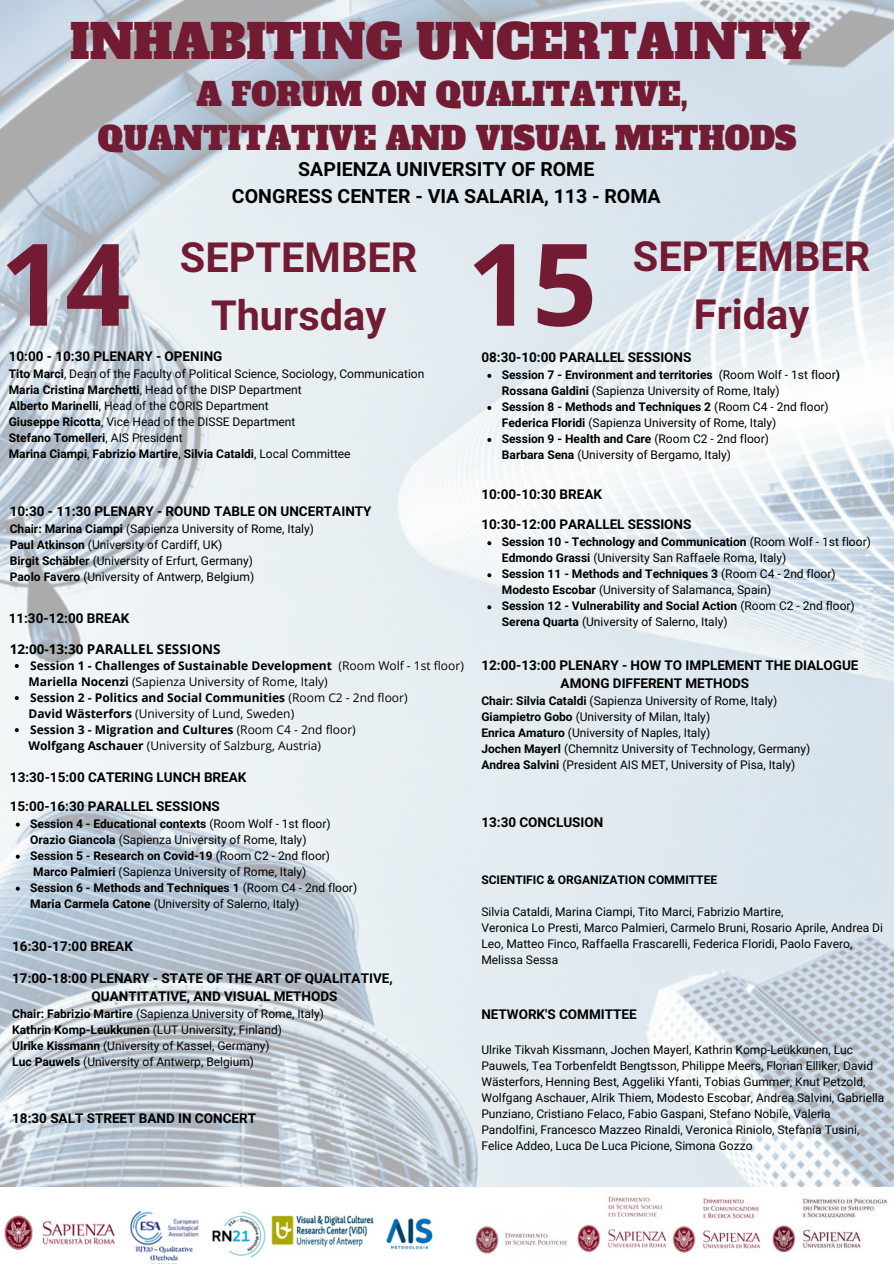
<style>
.page{position:relative;width:894px;height:1264px;background:#fff}
.page>*{position:absolute;margin:0;border:0;box-sizing:border-box;transform-origin:0 0}
.t1{font:700 114.15px "Open Sans";color:#721b33}
.t2{font:46.5px "Alfa Slab One";color:#721b33}
.t3{font:700 41.55px "Araboto";color:#721b33}
.t4{font:31.5px "Alfa Slab One";color:#721b33}
.t5{font:700 19.5px "Araboto";color:#000}
.t6{font:700 13.5px "Araboto";color:#000}
.t7{font:700 13.5px "Open Sans";color:#000}
.t8{font:12px/16px "Araboto";color:#000}
.t9{font:700 12px "Araboto";color:#000}
.t10{font:700 12px "Open Sans";color:#000}
.t11{font:12px "Open Sans";color:#000}
.s1{font-weight:700}
.s2{font-weight:400}
</style>
<div class="page">
<img style="left:0;top:0;width:893px;height:1187px">
<svg style="left:15px;top:664px;width:4px;height:4px"></svg>
<svg style="left:15px;top:696px;width:4px;height:4px"></svg>
<svg style="left:15px;top:728px;width:4px;height:4px"></svg>
<svg style="left:16px;top:822px;width:4px;height:4px"></svg>
<svg style="left:16px;top:854px;width:4px;height:4px"></svg>
<svg style="left:16px;top:886px;width:4px;height:4px"></svg>
<svg style="left:487px;top:374px;width:4px;height:4px"></svg>
<svg style="left:487px;top:406px;width:4px;height:4px"></svg>
<svg style="left:487px;top:438px;width:4px;height:4px"></svg>
<svg style="left:487px;top:541px;width:4px;height:4px"></svg>
<svg style="left:487px;top:573px;width:4px;height:4px"></svg>
<svg style="left:487px;top:605px;width:4px;height:4px"></svg>
<img style="left:475px;top:1196px;width:412px;height:58px">
<img style="left:4px;top:1210px;width:429px;height:51px">
<p class="t2" style="left:70px;top:11px;width:741px">INHABITING UNCERTAINTY</p>
<p class="t4" style="left:196px;top:73px;width:493px">A FORUM ON QUALITATIVE,</p>
<p class="t4" style="left:98px;top:117px;width:700px">QUANTITATIVE AND VISUAL METHODS</p>
<p class="t5" style="left:298px;top:157px;width:297px">SAPIENZA UNIVERSITY OF ROME</p>
<p class="t5" style="left:232px;top:184px;width:430px">CONGRESS CENTER - VIA SALARIA, 113 - ROMA</p>
<p class="t1" style="left:0;top:204px;width:132px">14</p>
<p class="t1" style="left:467px;top:204px;width:132px">15</p>
<p class="t6" style="left:9px;top:348px;width:215px">10:00 - 10:30 PLENARY - OPENING</p>
<p class="t8" style="left:9px;top:366px;width:417px"><span class="s1">Tito Marci</span>, Dean of the Faculty of Political Science, Sociology, Communication</p>
<p class="t8" style="left:9px;top:382px;width:294px"><span class="s1">Maria Cristina Marchetti</span>, Head of the DISP Department</p>
<p class="t8" style="left:9px;top:398px;width:261px"><span class="s1">Alberto Marinelli</span>, Head of the CORIS Department</p>
<p class="t8" style="left:9px;top:414px;width:288px"><span class="s1">Giuseppe Ricotta</span>, Vice Head of the DISSE Department</p>
<p class="t9" style="left:9px;top:431px;width:175px">Stefano Tomelleri<span class="s2">, AIS President</span></p>
<p class="t9" style="left:9px;top:447px;width:343px">Marina Ciampi<span class="s2">,</span> Fabrizio Martire<span class="s2">,</span> Silvia Cataldi<span class="s2">, Local Committee</span></p>
<p class="t3" style="left:632px;top:232px;width:239px">SEPTEMBER</p>
<p class="t3" style="left:693px;top:290px;width:117px">Friday</p>
<p class="t3" style="left:180px;top:233px;width:239px">SEPTEMBER</p>
<p class="t3" style="left:211px;top:291px;width:176px">Thursday</p>
<p class="t6" style="left:481px;top:349px;width:211px">08:30-10:00 PARALLEL SESSIONS</p>
<p class="t8" style="left:501px;top:383px;width:279px"><span class="s1">Rossana Galdini</span> (Sapienza University of Rome, Italy)</p>
<p class="t8" style="left:501px;top:415px;width:276px"><span class="s1">Federica Floridi</span> (Sapienza University of Rome, Italy)</p>
<p class="t8" style="left:501px;top:447px;width:230px"><span class="s1">Barbara Sena</span> (University of Bergamo, Italy)</p>
<p class="t6" style="left:481px;top:486px;width:122px">10:00-10:30 BREAK</p>
<p class="t9" style="left:501px;top:535px;width:370px">Session 10 - Technology and Communication <span class="s2">(Room Wolf - 1st floor)</span></p>
<p class="t9" style="left:501px;top:567px;width:335px">Session 11 - Methods and Techniques 3 <span class="s2">(Room C4 - 2nd floor)</span></p>
<p class="t9" style="left:501px;top:599px;width:354px">Session 12 - Vulnerability and Social Action <span class="s2">(Room C2 - 2nd floor)</span></p>
<p class="t9" style="left:501px;top:367px;width:340px">Session 7 - Environment and territories <span class="s2">(Room Wolf - 1st floor</span>)</p>
<p class="t9" style="left:501px;top:400px;width:328px">Session 8 - Methods and Techniques 2 <span class="s2">(Room C4 - 2nd floor)</span></p>
<p class="t9" style="left:501px;top:432px;width:268px">Session 9 - Health and Care <span class="s2">(Room C2 - 2nd floor)</span></p>
<p class="t6" style="left:10px;top:503px;width:363px">10:30 - 11:30 PLENARY - ROUND TABLE ON UNCERTAINTY</p>
<p class="t8" style="left:10px;top:521px;width:305px"><span class="s1">Chair: Marina Ciampi</span> (Sapienza University of Rome, Italy)</p>
<p class="t8" style="left:10px;top:537px;width:214px"><span class="s1">Paul Atkinson</span> (University of Cardiff, UK)</p>
<p class="t8" style="left:10px;top:553px;width:245px"><span class="s1">Birgit Schäbler</span> (University of Erfurt, Germany)</p>
<p class="t8" style="left:10px;top:569px;width:246px"><span class="s1">Paolo Favero</span> (University of Antwerp, Belgium)</p>
<p class="t6" style="left:481px;top:516px;width:211px">10:30-12:00 PARALLEL SESSIONS</p>
<p class="t8" style="left:501px;top:550px;width:286px"><span class="s1">Edmondo Grassi</span> (University San Raffaele Roma, Italy)</p>
<p class="t8" style="left:501px;top:582px;width:271px"><span class="s1">Modesto Escobar</span> (University of Salamanca, Spain)</p>
<p class="t8" style="left:501px;top:614px;width:227px"><span class="s1">Serena Quarta</span> (University of Salerno, Italy)</p>
<p class="t6" style="left:481px;top:657px;width:378px">12:00-13:00 PLENARY - HOW TO IMPLEMENT THE DIALOGUE</p>
<p class="t6" style="left:560px;top:675px;width:190px">AMONG DIFFERENT METHODS</p>
<p class="t8" style="left:481px;top:693px;width:297px"><span class="s1">Chair: Silvia Cataldi</span> (Sapienza University of Rome, Italy)</p>
<p class="t8" style="left:481px;top:709px;width:230px"><span class="s1">Giampietro Gobo</span> (University of Milan, Italy)</p>
<p class="t8" style="left:481px;top:725px;width:230px"><span class="s1">Enrica Amaturo</span> (University of Naples, Italy)</p>
<p class="t8" style="left:481px;top:741px;width:330px"><span class="s1">Jochen Mayerl</span> (Chemnitz University of Technology, Germany)</p>
<p class="t8" style="left:481px;top:757px;width:315px"><span class="s1">Andrea Salvini</span> (President AIS MET, University of Pisa, Italy)</p>
<p class="t6" style="left:9px;top:610px;width:122px">11:30-12:00 BREAK</p>
<p class="t7" style="left:10px;top:639px;width:212px">12:00-13:30 PARALLEL SESSIONS</p>
<p class="t11" style="left:28px;top:673px;width:301px"><span class="s1">Mariella Nocenzi</span> (Sapienza University of Rome, Italy)</p>
<p class="t11" style="left:28px;top:705px;width:267px"><span class="s1">David Wästerfors</span> (University of Lund, Sweden)</p>
<p class="t11" style="left:28px;top:737px;width:294px"><span class="s1">Wolfgang Aschauer</span> (University of Salzburg, Austria)</p>
<p class="t10" style="left:30px;top:657px;width:435px">Session 1 - Challenges of Sustainable Development <span class="s2">(Room Wolf - 1st floor)</span></p>
<p class="t10" style="left:30px;top:689px;width:379px">Session 2 - Politics and Social Communities <span class="s2">(Room C2 - 2nd floor)</span></p>
<p class="t10" style="left:30px;top:721px;width:327px">Session 3 - Migration and Cultures <span class="s2">(Room C4 - 2nd floor)</span></p>
<p class="t6" style="left:10px;top:769px;width:238px">13:30-15:00 CATERING LUNCH BREAK</p>
<p class="t9" style="left:30px;top:816px;width:302px">Session 4 - Educational contexts <span class="s2">(Room Wolf - 1st floor)</span></p>
<p class="t9" style="left:30px;top:848px;width:301px">Session 5 - Research on Covid-19 <span class="s2">(Room C2 - 2nd floor)</span></p>
<p class="t9" style="left:30px;top:880px;width:328px">Session 6 - Methods and Techniques 1 <span class="s2">(Room C4 - 2nd floor)</span></p>
<p class="t6" style="left:10px;top:798px;width:211px">15:00-16:30 PARALLEL SESSIONS</p>
<p class="t8" style="left:30px;top:831px;width:277px"><span class="s1">Orazio Giancola</span> (Sapienza University of Rome, Italy)</p>
<p class="t8" style="left:33px;top:863px;width:274px"><span class="s1">Marco Palmieri</span> (Sapienza University of Rome, Italy)</p>
<p class="t8" style="left:30px;top:895px;width:270px"><span class="s1">Maria Carmela Catone</span> (University of Salerno, Italy)</p>
<p class="t6" style="left:12px;top:938px;width:122px">16:30-17:00 BREAK</p>
<p class="t6" style="left:12px;top:970px;width:382px">17:00-18:00 PLENARY - STATE OF THE ART OF QUALITATIVE,</p>
<p class="t6" style="left:91px;top:988px;width:247px">QUANTITATIVE, AND VISUAL METHODS</p>
<p class="t8" style="left:12px;top:1006px;width:313px"><span class="s1">Chair: Fabrizio Martire</span> (Sapienza University of Rome, Italy)</p>
<p class="t8" style="left:12px;top:1022px;width:271px"><span class="s1">Kathrin Komp-Leukkunen</span> (LUT University, Finland)</p>
<p class="t8" style="left:12px;top:1038px;width:259px"><span class="s1">Ulrike Kissmann</span> (University of Kassel, Germany)</p>
<p class="t8" style="left:12px;top:1054px;width:243px"><span class="s1">Luc Pauwels</span> (University of Antwerp, Belgium)</p>
<p class="t6" style="left:481px;top:814px;width:123px">13:30 CONCLUSION</p>
<p class="t9" style="left:481px;top:873px;width:237px">SCIENTIFIC &amp; ORGANIZATION COMMITTEE</p>
<p class="t8" style="left:481px;top:904px;width:303px">Silvia Cataldi, Marina Ciampi, Tito Marci, Fabrizio Martire,</p>
<p class="t8" style="left:481px;top:920px;width:403px">Veronica Lo Presti, Marco Palmieri, Carmelo Bruni, Rosario Aprile, Andrea Di<br>Leo, Matteo Finco, Raffaella Frascarelli, Federica Floridi, Paolo Favero,<br>Melissa Sessa</p>
<p class="t6" style="left:481px;top:1005px;width:157px">NETWORK'S COMMITTEE</p>
<p class="t8" style="left:481px;top:1041px;width:404px">Ulrike Tikvah Kissmann, Jochen Mayerl, Kathrin Komp-Leukkunen, Luc Pauwels, Tea Torbenfeldt Bengtsson, Philippe Meers, Florian Elliker, David Wästerfors, Henning Best, Aggeliki Yfanti, Tobias Gummer, Knut Petzold, Wolfgang Aschauer, Alrik Thiem, Modesto Escobar, Andrea Salvini, Gabriella Punziano, Cristiano Felaco, Fabio Gaspani, Stefano Nobile, Valeria Pandolfini, Francesco Mazzeo Rinaldi, Veronica Riniolo, Stefania Tusini, Felice Addeo, Luca De Luca Picione, Simona Gozzo</p>
<p class="t6" style="left:12px;top:1110px;width:245px">18:30 SALT STREET BAND IN CONCERT</p>
</div>
